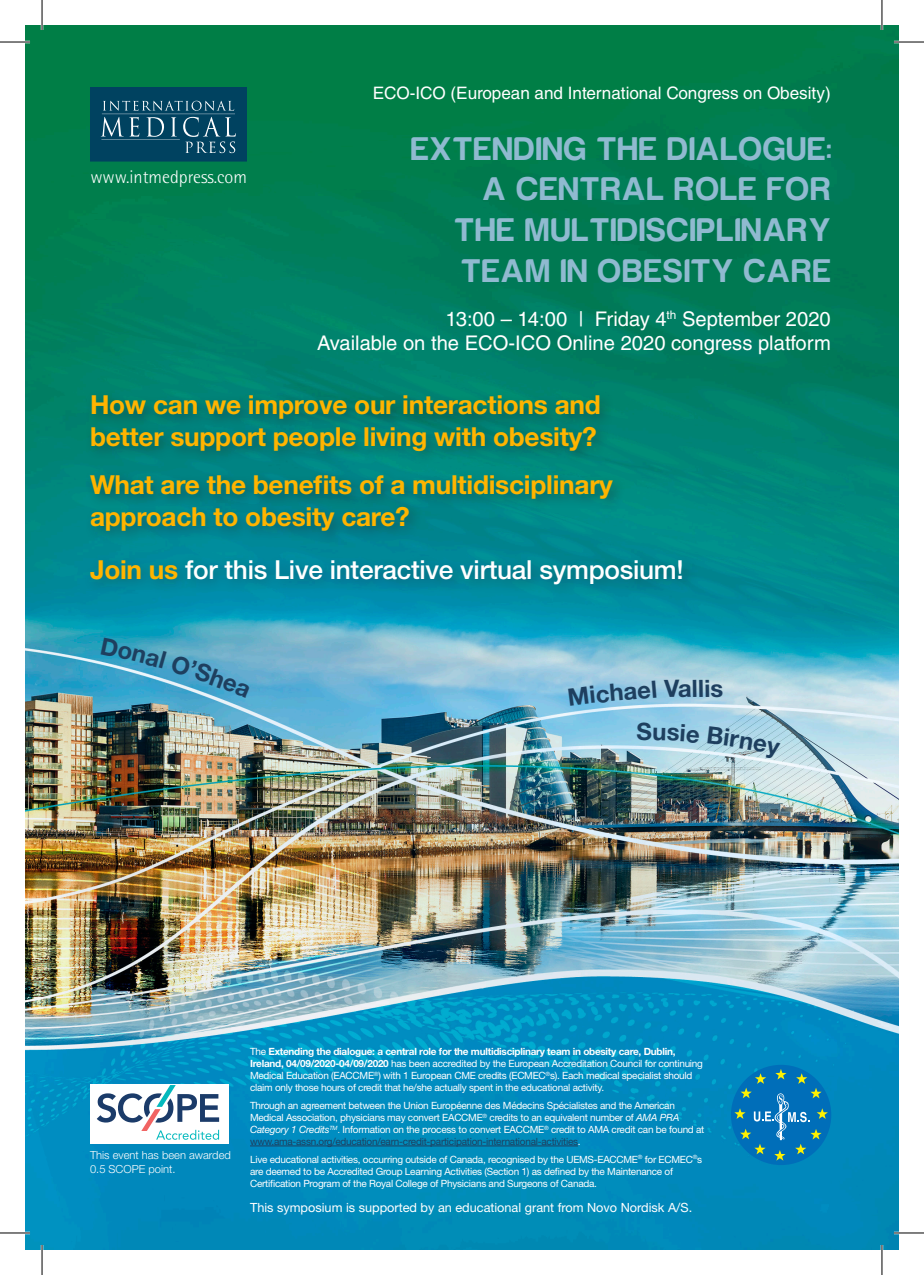
<style>
.page{position:relative;width:924px;height:1275px;background:#fff}
.page>*{position:absolute;margin:0;border:0;box-sizing:border-box;transform-origin:0 0}
.t1{font:33.8px/40.6px "Harabara";letter-spacing:.05em;color:#90bad0;text-align:right}
.t2{font:700 26.2px/31.4px "Helvetica Neue LT Std";letter-spacing:-.01em;color:#ffb400}
.t3{font:500 26.2px "Helvetica Neue LT Std";letter-spacing:-.01em;color:#fff}
.t4{font:700 24px "Helvetica Neue LT Std";color:#1e3f5f}
.t5{font:20.2px "Helvetica LT Std";color:#fff}
.t6{font:300 18.4px "Rotis Semi Sans Std";color:#fff}
.t7{font:17.2px "Helvetica LT Std";letter-spacing:-.005em;color:#fff}
.t8{font:12.6px "Helvetica Neue LT Std";color:#fff}
.t9{font:300 11.2px/13.4px "Helvetica Neue LT Std";color:#fff}
.t10{font:10px/12px "Helvetica Neue LT Std";letter-spacing:-.025em;color:#fff}
.s1{font-weight:700;color:#ffb400}
.s2{font-weight:700}
.s3{font-style:italic}
.s4{font-weight:300}
.s5{color:#1e3f5f}
</style>
<div class="page">
<img style="left:25px;top:25px;width:873px;height:1225px">
<div style="left:90px;top:88px;width:156px;height:73px;background:#004260"></div>
<div style="left:90px;top:87px;width:156px;height:74px;border:1px solid #004260"></div>
<svg style="left:101px;top:117px;width:38px;height:20px"></svg>
<svg style="left:146px;top:117px;width:18px;height:20px"></svg>
<svg style="left:171px;top:117px;width:6px;height:19px"></svg>
<svg style="left:103px;top:101px;width:131px;height:10px"></svg>
<svg style="left:183px;top:117px;width:53px;height:36px"></svg>
<hr style="left:102px;top:114px;width:133px;height:1px;background:#fff">
<hr style="left:101px;top:139px;width:79px;height:1px;background:#fff">
<div style="left:84px;top:389px;width:541px;height:156px;background:#231f20;opacity:.4"></div>
<div style="left:83px;top:552px;width:614px;height:47px;background:#231f20;opacity:.33"></div>
<div style="left:90px;top:1083px;width:138px;height:60px;background:#fff"></div>
<svg style="left:97px;top:1085px;width:122px;height:54px"></svg>
<hr style="left:250px;top:1145px;width:327px;height:1px;background:#1e3f5f">
<div style="left:730px;top:1064px;width:100px;height:101px;background:#006eb9;border-radius:50%"></div>
<svg style="left:734px;top:1069px;width:93px;height:91px"></svg>
<hr style="left:0;top:41px;width:30px;height:2px;background:#fff">
<hr style="left:893px;top:41px;width:30px;height:2px;background:#fff">
<hr style="left:0;top:1231px;width:30px;height:3px;background:#fff">
<hr style="left:893px;top:1231px;width:30px;height:3px;background:#fff">
<hr style="left:41px;top:0;width:2px;height:30px;background:#fff">
<hr style="left:41px;top:1245px;width:2px;height:30px;background:#fff">
<hr style="left:880px;top:0;width:2px;height:30px;background:#fff">
<hr style="left:880px;top:1245px;width:2px;height:30px;background:#fff">
<hr style="left:0;top:42px;width:30px;height:1px;background:#000">
<hr style="left:893px;top:42px;width:30px;height:1px;background:#000">
<hr style="left:0;top:1232px;width:30px;height:1px;background:#000">
<hr style="left:893px;top:1232px;width:30px;height:1px;background:#000">
<hr style="left:42px;top:0;width:1px;height:30px;background:#000">
<hr style="left:42px;top:1245px;width:1px;height:30px;background:#000">
<hr style="left:881px;top:0;width:1px;height:30px;background:#000">
<hr style="left:881px;top:1245px;width:1px;height:30px;background:#000">
<svg style="left:101px;top:637px;width:149px;height:61px;background:#50a9cb"></svg>
<svg style="left:568px;top:686px;width:26px;height:19px"></svg>
<svg style="left:653px;top:724px;width:46px;height:19px"></svg>
<svg style="left:707px;top:726px;width:73px;height:33px;background:#b3d7e4"></svg>
<p class="t6" style="left:90px;top:166px;width:158px">www.intmedpress.com</p>
<p class="t7" style="left:372px;top:83px;width:459px">ECO-ICO (European and International Congress on Obesity)</p>
<p class="t1" style="left:411px;top:129px;width:421px">EXTENDING THE DIALOGUE:<br>A CENTRAL ROLE FOR<br>THE MULTIDISCIPLINARY<br>TEAM IN OBESITY CARE</p>
<p class="t5" style="left:445px;top:307px;width:387px">13:00 – 14:00 | Friday 4<sup>th</sup> September 2020</p>
<p class="t5" style="left:317px;top:331px;width:515px">Available on the ECO-ICO Online 2020 congress platform</p>
<p class="t2" style="left:90px;top:389px;width:512px">How can we improve our interactions and better support people living with obesity?</p>
<p class="t2" style="left:90px;top:469px;width:524px">What are the benefits of a multidisciplinary approach to obesity care?</p>
<p class="t3" style="left:90px;top:554px;width:595px"><span class="s1">Join us</span> for this Live interactive virtual symposium!</p>
<h3 class="t4" style="left:594px;top:679px;width:63px;rotate:-5deg">chael</h3>
<h3 class="t4" style="left:663px;top:674px;width:48px;rotate:-1deg">Valli</h3>
<h3 class="t4" style="left:710px;top:673px;width:15px">s</h3>
<h3 class="t4" style="left:636px;top:716px;width:17px">S</h3>
<p class="t9" style="left:90px;top:1148px;width:142px">This event has been awarded<br>0.5 SCOPE point.</p>
<p class="t10" style="left:250px;top:1045px;width:454px">The <span class="s2">Extending the dialogue: a central role for the multidisciplinary team in obesity care, Dublin, Ireland, 04/09/2020-04/09/2020</span> has been accredited by the European Accreditation Council for continuing Medical Education (EACCME<sup>®</sup>) with 1 European CME credits (ECMEC<sup>®</sup>s). Each medical specialist should claim only those hours of credit that he/she actually spent in the educational activity.</p>
<p class="t10" style="left:250px;top:1099px;width:455px">Through an agreement between the Union Européenne des Médecins Spécialistes and the American Medical Association, physicians may convert EACCME<sup>®</sup> credits to an equivalent number of <span class="s3">AMA PRA Category 1 Credits</span><sup>TM</sup><span class="s4">.</span> Information on the process to convert EACCME<sup>®</sup> credit to AMA credit can be found at <span class="s5">www.ama-assn.org/education/earn-credit-participation-international-activities</span>.</p>
<p class="t10" style="left:250px;top:1153px;width:453px">Live educational activities, occurring outside of Canada, recognised by the UEMS-EACCME<sup>®</sup> for ECMEC<sup>®</sup>s are deemed to be Accredited Group Learning Activities (Section 1) as defined by the Maintenance of<br>Certification Program of the Royal College of Physicians and Surgeons of Canada.</p>
<p class="t8" style="left:250px;top:1199px;width:443px">This symposium is supported by an educational grant from Novo Nordisk A/S.</p>
</div>
